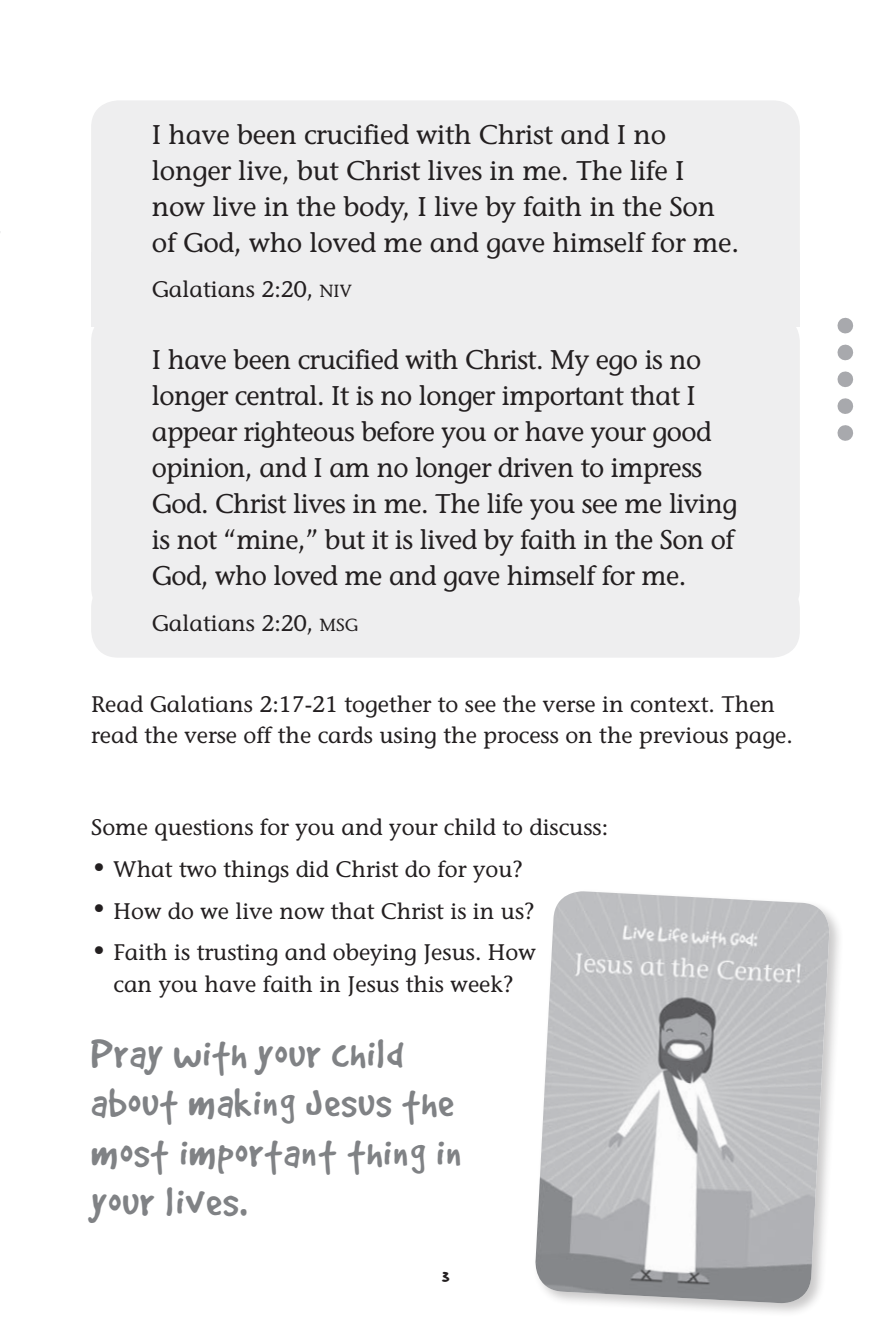
<style>
.page{position:relative;width:891px;height:1337px;background:#fff}
.page>*{position:absolute;margin:0;border:0;box-sizing:border-box;transform-origin:0 0}
.t1{font:45px/49.5px "Good Dog";letter-spacing:.03em;color:#808285}
.t2{font:27px/36px "Stone Informal";letter-spacing:-.02em;color:#231f20}
.t3{font:22.5px/31.5px "Stone Informal";color:#231f20}
.t4{font:22.5px "Good Dog";color:#231f20}
.s1{font-size:17.55px}
</style>
<div class="page">
<svg style="left:837px;top:425px;width:16px;height:16px"></svg>
<svg style="left:837px;top:398px;width:17px;height:16px"></svg>
<svg style="left:837px;top:317px;width:17px;height:17px"></svg>
<svg style="left:837px;top:344px;width:17px;height:17px"></svg>
<svg style="left:837px;top:371px;width:17px;height:16px"></svg>
<div style="left:532px;top:888px;width:312px;height:430px;background:#231f20;opacity:.24"></div>
<img style="left:534px;top:891px;width:297px;height:413px">
<div style="left:91px;top:100px;width:709px;height:183px;background:#eeeeef;border-radius:27px"></div>
<div style="left:91px;top:252px;width:709px;height:75px;background:#eeeeef"></div>
<div style="left:91px;top:314px;width:709px;height:302px;background:#eeeeef;border-radius:27px"></div>
<div style="left:91px;top:581px;width:709px;height:76px;background:#eeeeef;border-radius:27px"></div>
<p class="t2" style="left:152px;top:117px;width:589px">I have been crucified with Christ and I no longer live, but Christ lives in me. The life I now live in the body, I live by faith in the Son of God, who loved me and gave himself for me.</p>
<p class="t3" style="left:152px;top:274px;width:202px">Galatians 2:20, <span class="s1">NIV</span></p>
<p class="t2" style="left:152px;top:342px;width:587px">I have been crucified with Christ. My ego is no longer central. It is no longer important that I appear righteous before you or have your good opinion, and I am no longer driven to impress God. Christ lives in me. The life you see me living is not “mine,” but it is lived by faith in the Son of God, who loved me and gave himself for me.</p>
<p class="t3" style="left:152px;top:607px;width:208px">Galatians 2:20, <span class="s1">MSG</span></p>
<p class="t3" style="left:91px;top:688px;width:703px">Read Galatians 2:17-21 together to see the verse in context. Then read the verse off the cards using the process on the previous page.</p>
<p class="t3" style="left:91px;top:811px;width:519px">Some questions for you and your child to discuss:</p>
<p class="t3" style="left:93px;top:853px;width:431px">• What two things did Christ do for you?</p>
<p class="t3" style="left:93px;top:895px;width:443px">• How do we live now that Christ is in us?</p>
<p class="t3" style="left:93px;top:936px;width:444px;text-align:center">• Faith is trusting and obeying Jesus. How can you have faith in Jesus this week?</p>
<h1 class="t1" style="left:91px;top:1028px;width:373px">Pray with your child about making Jesus the most important thing in your lives.</h1>
<p class="t4" style="left:442px;top:1264px;width:9px">3</p>
</div>
